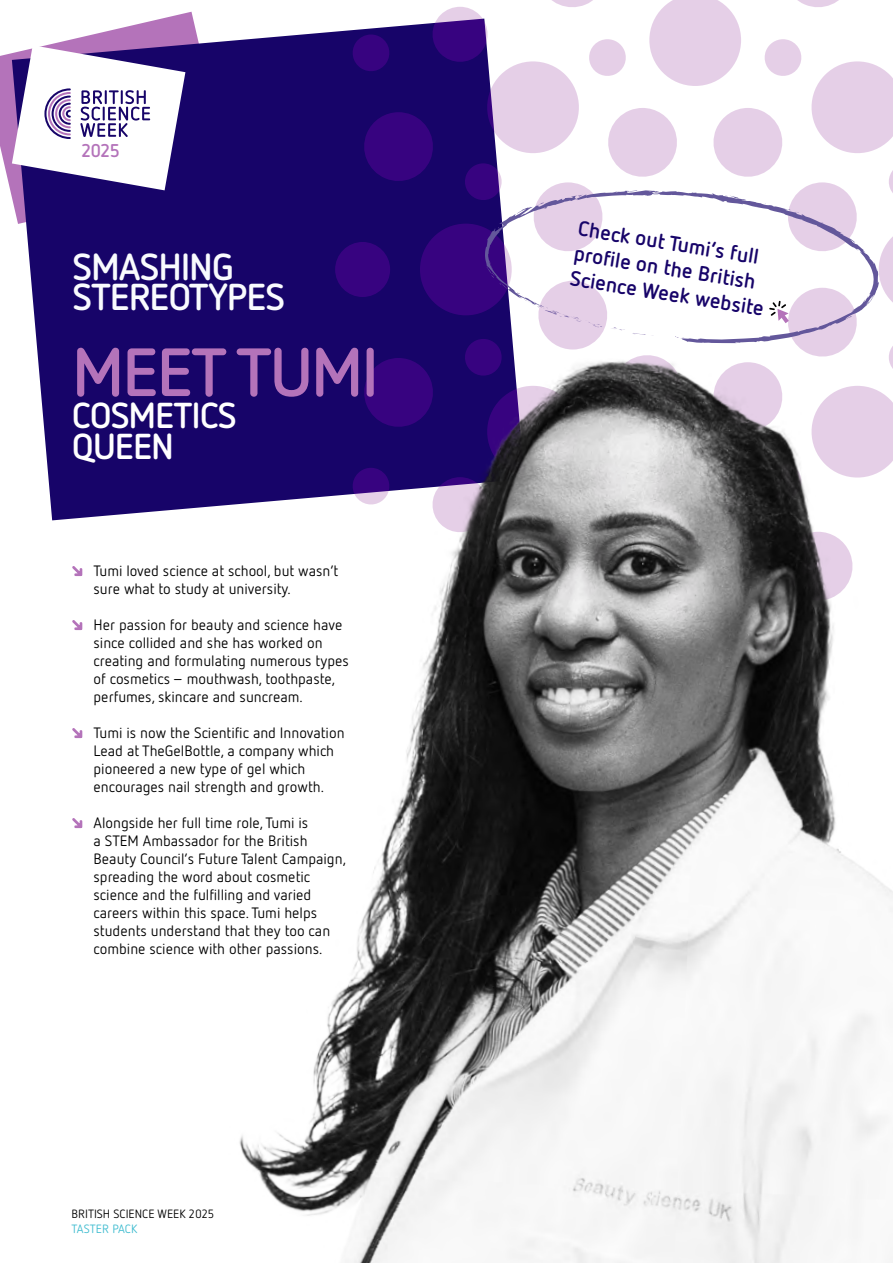
<style>
.page{position:relative;width:893px;height:1263px;background:#fff}
.page>*{position:absolute;margin:0;border:0;box-sizing:border-box;transform-origin:0 0}
.title_activity{font:700 67.95px "Netto OT";letter-spacing:-.03em;color:#b473ba}
.title_24{font:700 37.5px "Netto OT";letter-spacing:-.03em;color:#f9fbfe}
.title_activity-2{font:700 37.5px "Netto OT";letter-spacing:-.03em;color:#f9fbfe}
.title_24-2{font:700 36px "Netto OT";letter-spacing:-.03em;color:#fff}
.t1{font:700 21px/25.2px "Netto OT";color:#170469}
.body_text{font:700 18.45px "Netto OT";color:#b473ba}
.bullet_1{font:15px/18px "Netto OT";color:#000}
.t2{font:12px/14.4px "Netto OT";color:#000}
.s1{color:#3dbbcf}
</style>
<div class="page">
<svg style="left:0;top:12px;width:193px;height:186px"></svg>
<svg style="left:12px;top:19px;width:338px;height:501px;background:#37257d"></svg>
<div style="left:335px;top:242px;width:55px;height:55px;background:#370380;border-radius:50%"></div>
<svg style="left:72px;top:566px;width:11px;height:11px"></svg>
<svg style="left:72px;top:620px;width:11px;height:11px"></svg>
<svg style="left:72px;top:728px;width:11px;height:11px"></svg>
<svg style="left:72px;top:818px;width:11px;height:11px"></svg>
<svg style="left:350px;top:0;width:543px;height:340px"></svg>
<svg style="left:12px;top:45px;width:173px;height:145px"></svg>
<img style="left:169px;top:340px;width:724px;height:923px">
<p class="body_text" style="left:81px;top:138px;width:40px">2025</p>
<p class="title_activity-2" style="left:72px;top:243px;width:163px">SMASHING</p>
<p class="title_24" style="left:72px;top:273px;width:214px">STEREOTYPES</p>
<p class="title_activity" style="left:72px;top:329px;width:309px">MEET TUMI</p>
<p class="title_24-2" style="left:72px;top:392px;width:167px">COSMETICS</p>
<p class="title_24-2" style="left:72px;top:424px;width:104px">QUEEN</p>
<p class="bullet_1" style="left:94px;top:561px;width:246px">Tumi loved science at school, but wasn’t sure what to study at university.</p>
<p class="bullet_1" style="left:94px;top:615px;width:257px">Her passion for beauty and science have since collided and she has worked on creating and formulating numerous types of cosmetics – mouthwash, toothpaste, perfumes, skincare and suncream.</p>
<p class="bullet_1" style="left:94px;top:723px;width:252px">Tumi is now the Scientific and Innovation Lead at TheGelBottle, a company which pioneered a new type of gel which encourages nail strength and growth.</p>
<p class="bullet_1" style="left:94px;top:813px;width:254px">Alongside her full time role, Tumi is<br>a STEM Ambassador for the British Beauty Council’s Future Talent Campaign, spreading the word about cosmetic science and the fulfilling and varied careers within this space. Tumi helps students understand that they too can combine science with other passions.</p>
<p class="t2" style="left:72px;top:1206px;width:144px">BRITISH SCIENCE WEEK 2025<br><span class="s1">TASTER PACK</span></p>
<p class="t1" style="left:580px;top:215px;width:197px;rotate:9deg">Check out Tumi’s full profile on the British<br>Science Week website</p>
</div>
